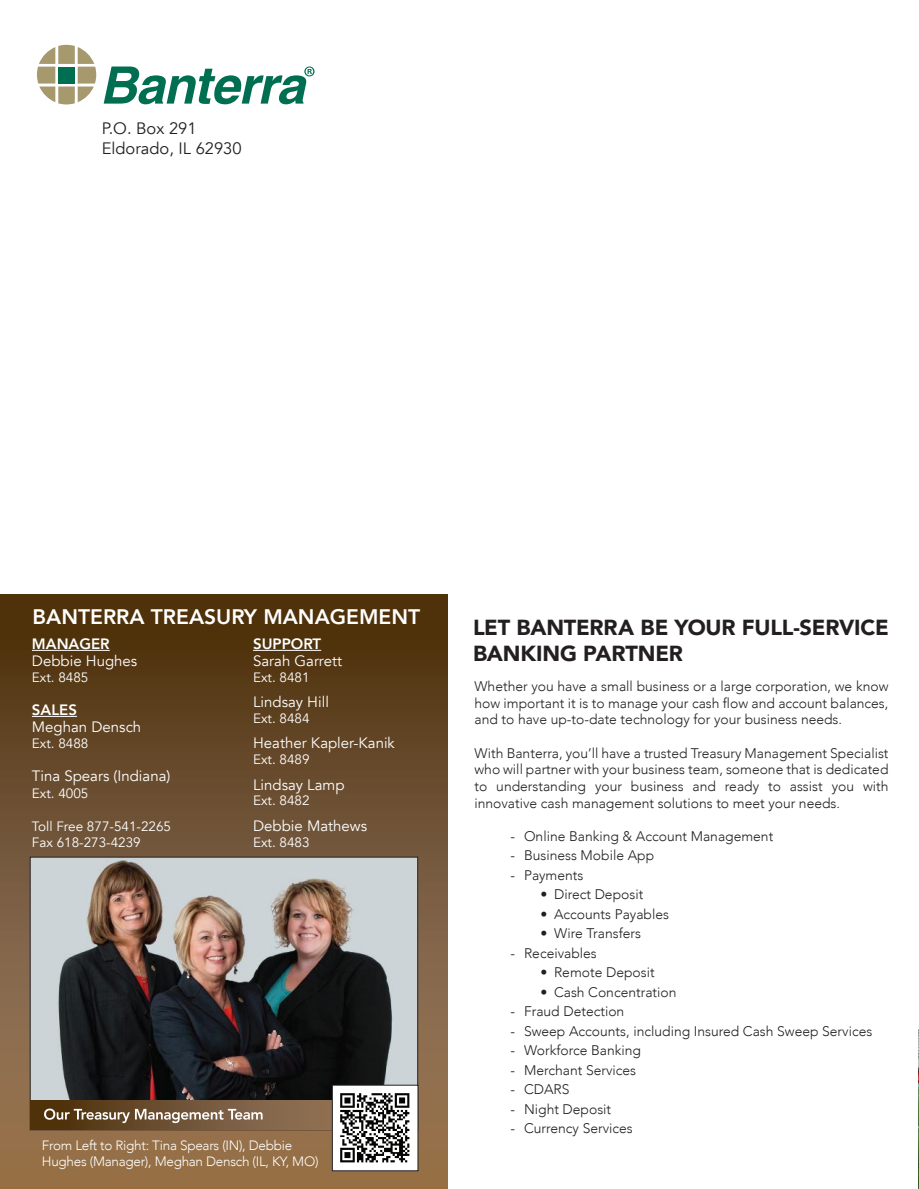
<style>
.page{position:relative;width:919px;height:1189px;background:#fff}
.page>*{position:absolute;margin:0;border:0;box-sizing:border-box;transform-origin:0 0}
.t1{font:900 21.75px "Avenir";letter-spacing:-.01em;color:#231f20}
.t2{font:800 21px "Avenir";color:#fff}
.t3{font:16.5px/19.8px "Avenir";color:#231f20}
.t4{font:15px "Avenir";color:#fff}
.t5{font:800 15px "Avenir";color:#fff}
.t6{font:300 13.8px/16.6px "Avenir";color:#231f20;text-align:justify}
.t7{font:13.5px/16.5px "Avenir";color:#fff}
.t8{font:300 13.5px/16.2px "Avenir";letter-spacing:-.02em;color:#fff}
</style>
<div class="page">
<svg style="left:104px;top:66px;width:210px;height:38px"></svg>
<svg style="left:37px;top:45px;width:59px;height:59px"></svg>
<svg style="left:0;top:594px;width:447px;height:594px;background:#6b4d2b"></svg>
<hr style="left:32px;top:650px;width:78px;height:1px;background:#fff">
<hr style="left:32px;top:716px;width:45px;height:1px;background:#fff">
<hr style="left:253px;top:650px;width:68px;height:1px;background:#fff">
<img style="left:32px;top:858px;width:384px;height:242px">
<svg style="left:31px;top:1100px;width:301px;height:29px;background:#735536"></svg>
<svg style="left:44px;top:1108px;width:218px;height:15px;background:#8e7962"></svg>
<img style="left:334px;top:1086px;width:82px;height:82px">
<div style="left:332px;top:1084px;width:86px;height:86px;border:1px solid #231f20"></div>
<img style="left:918px;top:1029px;width:1px;height:158px">
<p class="t3" style="left:102px;top:119px;width:141px">P.O. Box 291<br>Eldorado, IL 62930</p>
<h2 class="t2" style="left:33px;top:597px;width:30px">BANT</h2>
<h2 class="t2" style="left:90px;top:597px;width:28px">ERRA</h2>
<h2 class="t2" style="left:151px;top:597px;width:53px">TREASUR</h2>
<h2 class="t2" style="left:244px;top:597px;width:37px">Y MANA</h2>
<h2 class="t2" style="left:330px;top:597px;width:76px">GEMENT</h2>
<p class="t5" style="left:32px;top:630px;width:13px">MANA</p>
<p class="t5" style="left:79px;top:630px;width:30px">GER</p>
<p class="t4" style="left:32px;top:651px;width:107px">Debbie Hughes</p>
<p class="t7" style="left:32px;top:669px;width:58px">Ext. 8485</p>
<p class="t5" style="left:32px;top:696px;width:45px">SALES</p>
<p class="t4" style="left:32px;top:717px;width:111px">Meghan Densch</p>
<p class="t7" style="left:32px;top:735px;width:58px">Ext. 8488</p>
<p class="t4" style="left:32px;top:767px;width:140px">Tina Spears (Indiana)</p>
<p class="t7" style="left:32px;top:785px;width:58px">Ext. 4005</p>
<p class="t7" style="left:32px;top:818px;width:141px">Toll Free 877-541-2265<br>Fax 618-273-4239</p>
<p class="t5" style="left:253px;top:630px;width:11px">SUPPORT</p>
<p class="t4" style="left:253px;top:651px;width:90px">Sarah Garrett</p>
<p class="t7" style="left:253px;top:668px;width:58px">Ext. 8481</p>
<p class="t4" style="left:253px;top:693px;width:77px">Lindsay Hill</p>
<p class="t7" style="left:253px;top:710px;width:58px">Ext. 8484</p>
<p class="t4" style="left:253px;top:734px;width:143px">Heather Kapler-Kanik</p>
<p class="t7" style="left:253px;top:751px;width:58px">Ext. 8489</p>
<p class="t4" style="left:253px;top:775px;width:93px">Lindsay Lamp</p>
<p class="t7" style="left:253px;top:792px;width:58px">Ext. 8482</p>
<p class="t4" style="left:253px;top:816px;width:115px">Debbie Mathews</p>
<p class="t7" style="left:253px;top:833px;width:58px">Ext. 8483</p>
<p class="t8" style="left:42px;top:1136px;width:278px">From Left to Right: Tina Spears (IN), Debbie<br>Hughes (Manager), Meghan Densch (IL, KY, MO)</p>
<h1 class="t1" style="left:473px;top:608px;width:119px">LET BANTERRA</h1>
<h1 class="t1" style="left:640px;top:608px;width:186px">BE YOUR FULL-SERV</h1>
<h1 class="t1" style="left:854px;top:608px;width:33px">ICE</h1>
<h1 class="t1" style="left:473px;top:634px;width:32px">BANK</h1>
<h1 class="t1" style="left:536px;top:634px;width:118px">ING PARTNER</h1>
<p class="t6" style="left:474px;top:677px;width:415px">Whether you have a small business or a large corporation, we know how important it is to manage your cash flow and account balances, and to have up-to-date technology for your business needs.</p>
<p class="t6" style="left:474px;top:744px;width:415px">With Banterra, you’ll have a trusted Treasury Management Specialist who will partner with your business team, someone that is dedicated to understanding your business and ready to assist you with innovative cash management solutions to meet your needs.</p>
<p class="t6" style="left:510px;top:827px;width:264px">- Online Banking &amp; Account Management</p>
<p class="t6" style="left:510px;top:847px;width:145px">- Business Mobile App</p>
<p class="t6" style="left:510px;top:866px;width:74px">- Payments</p>
<p class="t6" style="left:540px;top:886px;width:104px">• Direct Deposit</p>
<p class="t6" style="left:540px;top:905px;width:130px">• Accounts Payables</p>
<p class="t6" style="left:540px;top:925px;width:102px">• Wire Transfers</p>
<p class="t6" style="left:510px;top:944px;width:88px">- Receivables</p>
<p class="t6" style="left:540px;top:964px;width:116px">• Remote Deposit</p>
<p class="t6" style="left:540px;top:983px;width:137px">• Cash Concentration</p>
<p class="t6" style="left:510px;top:1003px;width:115px">- Fraud Detection</p>
<p class="t6" style="left:510px;top:1022px;width:363px">- Sweep Accounts, including Insured Cash Sweep Services</p>
<p class="t6" style="left:510px;top:1042px;width:132px">- Workforce Banking</p>
<p class="t6" style="left:510px;top:1061px;width:127px">- Merchant Services</p>
<p class="t6" style="left:510px;top:1081px;width:60px">- CDARS</p>
<p class="t6" style="left:510px;top:1100px;width:102px">- Night Deposit</p>
<p class="t6" style="left:510px;top:1120px;width:124px">- Currency Services</p>
</div>
